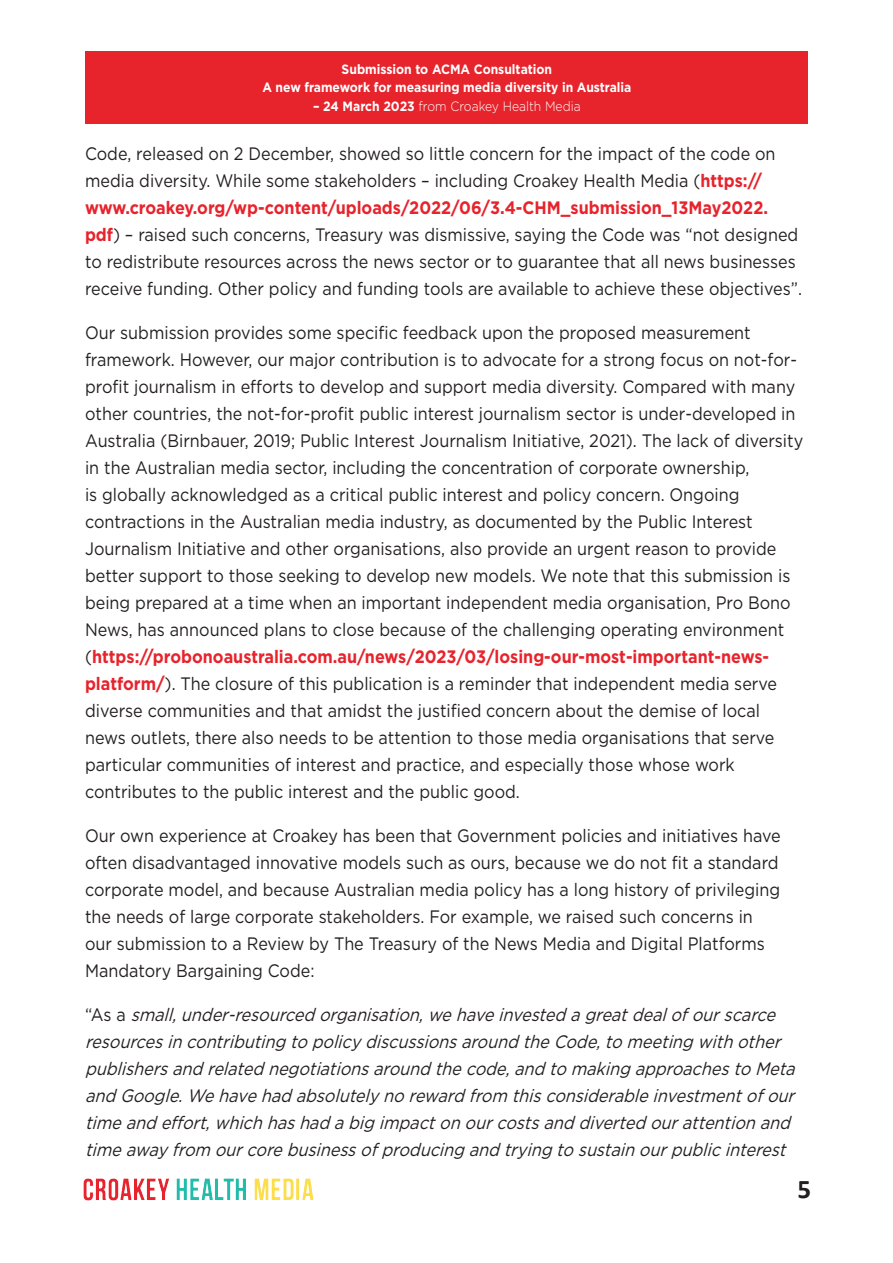
<style>
.page{position:relative;width:893px;height:1263px;background:#fff}
.page>*{position:absolute;margin:0;border:0;box-sizing:border-box;transform-origin:0 0}
.t1{font:700 27px "Calibri";color:#231f20}
.t2{font:18px/27px "Gotham";color:#231f20;scale:.9 1}
.t3{font:italic 18px/27px "Gotham";color:#231f20;scale:.9 1}
.t4{font:700 13.5px/18px "Gotham";color:#fff;text-align:center;scale:.9 1}
.t5{font:300 13.5px "Gotham";color:#fff;scale:.9 1}
.s1{font-weight:700}
.s2{font-weight:700;color:#e7232c}
.s3{font-style:normal}
</style>
<div class="page">
<div style="left:86px;top:51px;width:722px;height:72px;background:#e7232c"></div>
<img style="left:83px;top:1178px;width:231px;height:23px">
<p class="t4" style="left:262px;top:61px;width:412px">Submission to ACMA Consultation<br>A new framework for measuring media diversity in Australia</p>
<p class="t5" style="left:313px;top:97px;width:299px"><span class="s1">– 24 March 2023</span> from Croakey Health Media</p>
<p class="t2" style="left:85px;top:139px;width:798px">Code, released on 2 December, showed so little concern for the impact of the code on media diversity. While some stakeholders – including Croakey Health Media (<span class="s2">https:// www.croakey.org/wp-content/uploads/2022/06/3.4-CHM_submission_13May2022. pdf</span>) – raised such concerns, Treasury was dismissive, saying the Code was “not designed to redistribute resources across the news sector or to guarantee that all news businesses receive funding. Other policy and funding tools are available to achieve these objectives”.</p>
<p class="t2" style="left:85px;top:318px;width:800px">Our submission provides some specific feedback upon the proposed measurement framework. However, our major contribution is to advocate for a strong focus on not-for&shy;profit journalism in efforts to develop and support media diversity. Compared with many other countries, the not-for-profit public interest journalism sector is under-developed in Australia (Birnbauer, 2019; Public Interest Journalism Initiative, 2021). The lack of diversity in the Australian media sector, including the concentration of corporate ownership,<br>is globally acknowledged as a critical public interest and policy concern. Ongoing contractions in the Australian media industry, as documented by the Public Interest Journalism Initiative and other organisations, also provide an urgent reason to provide better support to those seeking to develop new models. We note that this submission is being prepared at a time when an important independent media organisation, Pro Bono News, has announced plans to close because of the challenging operating environment (<span class="s2">https://probonoaustralia.com.au/news/2023/03/losing-our-most-important-news&shy;platform/</span>). The closure of this publication is a reminder that independent media serve diverse communities and that amidst the justified concern about the demise of local news outlets, there also needs to be attention to those media organisations that serve particular communities of interest and practice, and especially those whose work contributes to the public interest and the public good.</p>
<p class="t2" style="left:85px;top:821px;width:774px">Our own experience at Croakey has been that Government policies and initiatives have often disadvantaged innovative models such as ours, because we do not fit a standard corporate model, and because Australian media policy has a long history of privileging the needs of large corporate stakeholders. For example, we raised such concerns in our submission to a Review by The Treasury of the News Media and Digital Platforms Mandatory Bargaining Code:</p>
<p class="t3" style="left:85px;top:1000px;width:796px"><span class="s3">“ A s a</span> small,under-resourcedorganisation,wehaveinvestedagreatdealofourscarce resourcesincontributingtopolicydiscussionsaroundtheCode,tomeetingwithother publishersandrelatednegotiationsaroundthecode,andtomakingapproachestoMeta andGoogle.Wehavehadabsolutelynorewardfrom thisconsiderableinvestmentofour timeandeffort,whichhashadabigimpactonourcostsanddivertedourattentionand timeawayfrom ourcorebusinessofproducingandtryingtosustainourpublicinterest</p>
<h1 class="t1" style="left:797px;top:1171px;width:15px">5</h1>
</div>
